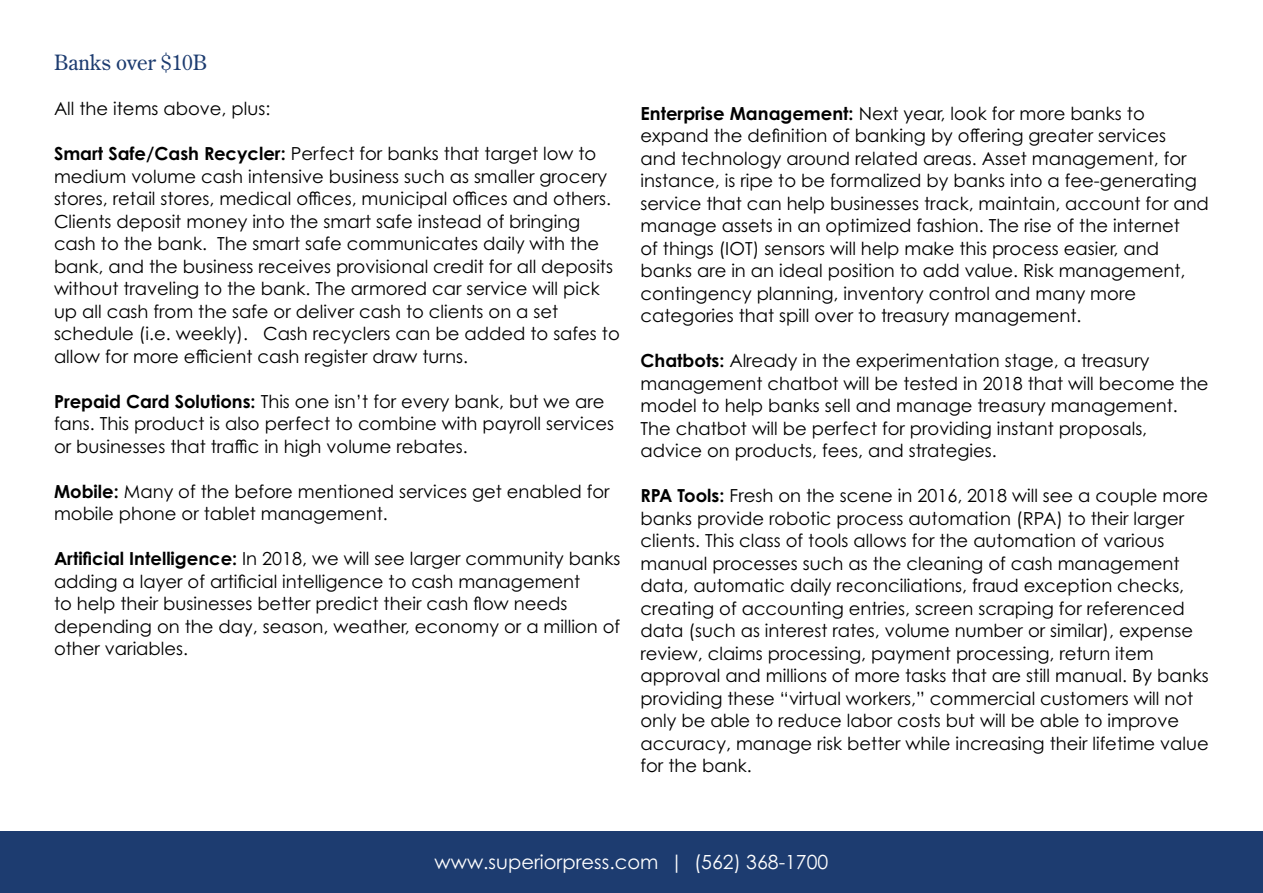
<style>
.page{position:relative;width:1263px;height:893px;background:#fff}
.page>*{position:absolute;margin:0;border:0;box-sizing:border-box;transform-origin:0 0}
.t1{font:21px "Century Old Style Std";color:#1d3c70}
.t2{font:19.5px "Century Gothic Pro";color:#fff}
.t3{font:18px/22.5px "Century Gothic Pro";color:#000}
.s1{font-weight:700}
</style>
<div class="page">
<div style="left:0;top:831px;width:1263px;height:62px;background:#1d3c70"></div>
<p class="t1" style="left:54px;top:49px;width:155px">Banks over $10B</p>
<p class="t3" style="left:54px;top:97px;width:218px">All the items above, plus:</p>
<p class="t3" style="left:54px;top:142px;width:567px"><span class="s1">Smart Safe/Cash Recycler:</span> Perfect for banks that target low to medium volume cash intensive business such as smaller grocery stores, retail stores, medical offices, municipal offices and others.<br>Clients deposit money into the smart safe instead of bringing cash to the bank. The smart safe communicates daily with the bank, and the business receives provisional credit for all deposits without traveling to the bank. The armored car service will pick up all cash from the safe or deliver cash to clients on a set schedule (i.e. weekly). Cash recyclers can be added to safes to allow for more efficient cash register draw turns.</p>
<p class="t3" style="left:54px;top:390px;width:561px"><span class="s1">Prepaid Card Solutions:</span> This one isn’t for every bank, but we are fans. This product is also perfect to combine with payroll services or businesses that traffic in high volume rebates.</p>
<p class="t3" style="left:54px;top:480px;width:557px"><span class="s1">Mobile:</span> Many of the before mentioned services get enabled for mobile phone or tablet management.</p>
<p class="t3" style="left:54px;top:547px;width:568px"><span class="s1">Artificial Intelligence:</span> In 2018, we will see larger community banks adding a layer of artificial intelligence to cash management<br>to help their businesses better predict their cash flow needs depending on the day, season, weather, economy or a million of other variables.</p>
<p class="t3" style="left:640px;top:102px;width:570px"><span class="s1">Enterprise Management:</span> Next year, look for more banks to expand the definition of banking by offering greater services<br>and technology around related areas. Asset management, for instance, is ripe to be formalized by banks into a fee-generating service that can help businesses track, maintain, account for and manage assets in an optimized fashion. The rise of the internet<br>of things (IOT) sensors will help make this process easier, and banks are in an ideal position to add value. Risk management, contingency planning, inventory control and many more categories that spill over to treasury management.</p>
<p class="t3" style="left:640px;top:349px;width:570px"><span class="s1">Chatbots:</span> Already in the experimentation stage, a treasury management chatbot will be tested in 2018 that will become the model to help banks sell and manage treasury management.<br>The chatbot will be perfect for providing instant proposals, advice on products, fees, and strategies.</p>
<p class="t3" style="left:640px;top:484px;width:570px"><span class="s1">RPA Tools:</span> Fresh on the scene in 2016, 2018 will see a couple more banks provide robotic process automation (RPA) to their larger clients. This class of tools allows for the automation of various manual processes such as the cleaning of cash management data, automatic daily reconciliations, fraud exception checks, creating of accounting entries, screen scraping for referenced data (such as interest rates, volume number or similar), expense review, claims processing, payment processing, return item approval and millions of more tasks that are still manual. By banks providing these “virtual workers,” commercial customers will not only be able to reduce labor costs but will be able to improve accuracy, manage risk better while increasing their lifetime value for the bank.</p>
<p class="t2" style="left:435px;top:850px;width:395px">www.superiorpress.com | (562) 368-1700</p>
</div>
